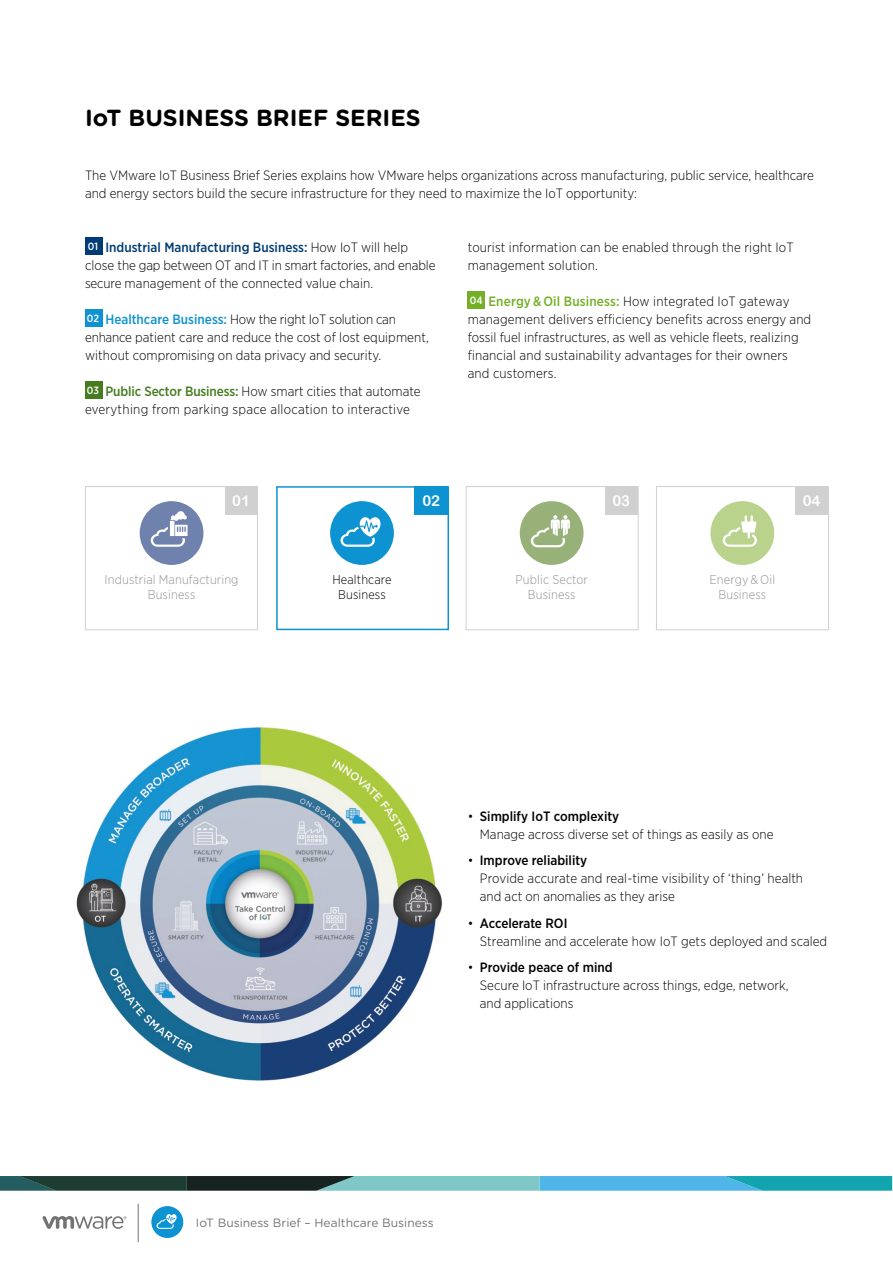
<style>
.page{position:relative;width:893px;height:1263px;background:#fff}
.page>*{position:absolute;margin:0;border:0;box-sizing:border-box;transform-origin:0 0}
.t1{font:700 23.25px "Gotham Rounded";color:#000}
.t2{font:15px "Arial Rounded MT Bold";letter-spacing:-.01em;color:#fff}
.t3{font:300 13.5px/18px "Gotham Narrow";color:#000}
.t4{font:300 13.5px/18px "Gotham Narrow";letter-spacing:.02em;color:#000}
.t5{font:300 12.75px/15.3px "Gotham Narrow";letter-spacing:.01em;color:#929292;text-align:center}
.t6{font:300 12.75px/15.3px "Gotham Narrow";letter-spacing:.01em;color:#000;text-align:center}
.t7{font:12px "Gotham Rounded";color:#747373}
.s1{font-weight:500;color:#003b75}
.s2{font-weight:500;color:#0d93d2}
.s3{font-weight:500;color:#457c1f}
.s4{font-weight:500;color:#74af27}
.s5{font-weight:500}
</style>
<div class="page">
<svg style="left:42px;top:1216px;width:85px;height:13px"></svg>
<hr style="left:138px;top:1204px;width:1px;height:38px;background:#747373">
<div style="left:276px;top:486px;width:173px;height:144px;border:2px solid #0d93d2"></div>
<svg style="left:0;top:1176px;width:892px;height:15px;background:#418994"></svg>
<div style="left:85px;top:486px;width:173px;height:144px;border:1px solid #d0d0d0"></div>
<div style="left:466px;top:486px;width:172px;height:144px;border:1px solid #d0d0d0"></div>
<div style="left:656px;top:486px;width:173px;height:144px;border:1px solid #d0d0d0"></div>
<div style="left:225px;top:486px;width:33px;height:29px;background:#d0d0d0"></div>
<div style="left:414px;top:486px;width:34px;height:29px;background:#0d93d2"></div>
<div style="left:605px;top:486px;width:33px;height:29px;background:#d0d0d0"></div>
<div style="left:795px;top:486px;width:33px;height:29px;background:#d0d0d0"></div>
<div style="left:140px;top:501px;width:63px;height:64px;background:#6f82ae;border-radius:50%"></div>
<svg style="left:151px;top:511px;width:37px;height:36px"></svg>
<div style="left:710px;top:501px;width:64px;height:64px;background:#b9d28c;border-radius:50%"></div>
<svg style="left:723px;top:515px;width:34px;height:32px"></svg>
<div style="left:520px;top:501px;width:64px;height:64px;background:#97b179;border-radius:50%"></div>
<svg style="left:531px;top:515px;width:39px;height:32px"></svg>
<div style="left:330px;top:501px;width:64px;height:64px;background:#0d93d2;border-radius:50%"></div>
<svg style="left:340px;top:517px;width:41px;height:30px"></svg>
<div style="left:151px;top:1206px;width:32px;height:32px;background:#0d93d2;border-radius:50%"></div>
<svg style="left:157px;top:1214px;width:20px;height:15px"></svg>
<img style="left:76px;top:727px;width:367px;height:354px">
<div style="left:85px;top:237px;width:17px;height:17px;background:#003b75"></div>
<div style="left:85px;top:309px;width:17px;height:17px;background:#0d93d2"></div>
<div style="left:85px;top:381px;width:17px;height:17px;background:#457c1f"></div>
<div style="left:468px;top:291px;width:17px;height:17px;background:#74af27"></div>
<h1 class="t1" style="left:85px;top:101px;width:337px">IoT BUSINESS BRIEF SERIES</h1>
<p class="t3" style="left:85px;top:166px;width:731px">The VMware IoT Business Brief Series explains how VMware helps organizations across manufacturing, public service, healthcare and energy sectors build the secure infrastructure for they need to maximize the IoT opportunity:</p>
<p class="t3" style="left:85px;top:238px;width:352px"><sup>01</sup> <span class="s1">Industrial Manufacturing Business:</span> How IoT will help close the gap between OT and IT in smart factories, and enable secure management of the connected value chain.</p>
<p class="t3" style="left:85px;top:310px;width:345px"><sup>02</sup> <span class="s2">Healthcare Business:</span> How the right IoT solution can enhance patient care and reduce the cost of lost equipment, without compromising on data privacy and security.</p>
<p class="t4" style="left:85px;top:382px;width:337px"><sup>03</sup> <span class="s3">Public Sector Business:</span> How smart cities that automate everything from parking space allocation to interactive</p>
<p class="t3" style="left:468px;top:238px;width:327px">tourist information can be enabled through the right IoT management solution.</p>
<p class="t3" style="left:468px;top:292px;width:345px"><sup>04</sup> <span class="s4">Energy &amp; Oil Business:</span> How integrated IoT gateway management delivers efficiency benefits across energy and fossil fuel infrastructures, as well as vehicle fleets, realizing financial and sustainability advantages for their owners and customers.</p>
<p class="t2" style="left:232px;top:492px;width:19px">01</p>
<p class="t2" style="left:422px;top:492px;width:19px">02</p>
<p class="t2" style="left:612px;top:492px;width:19px">03</p>
<p class="t2" style="left:803px;top:492px;width:19px">04</p>
<p class="t5" style="left:105px;top:571px;width:135px">Industrial Manufacturing<br>Business</p>
<p class="t6" style="left:332px;top:571px;width:61px">Healthcare<br>Business</p>
<p class="t5" style="left:515px;top:571px;width:74px">Public Sector<br>Business</p>
<p class="t5" style="left:710px;top:571px;width:67px">Energy &amp; Oil<br>Business</p>
<p class="t3" style="left:480px;top:807px;width:295px;text-indent:-12px">• <span class="s5">Simplify IoT complexity<br></span>Manage across diverse set of things as easily as one</p>
<p class="t3" style="left:480px;top:851px;width:325px;text-indent:-12px">• <span class="s5">Improve reliability<br></span>Provide accurate and real-time visibility of ‘thing’ health and act on anomalies as they arise</p>
<p class="t3" style="left:480px;top:914px;width:349px;text-indent:-12px">• <span class="s5">Accelerate ROI<br></span>Streamline and accelerate how IoT gets deployed and scaled</p>
<p class="t3" style="left:480px;top:958px;width:310px;text-indent:-12px">• <span class="s5">Provide peace of mind<br></span>Secure IoT infrastructure across things, edge, network, and applications</p>
<p class="t7" style="left:196px;top:1215px;width:239px">IoT Business Brief – Healthcare Business</p>
</div>
